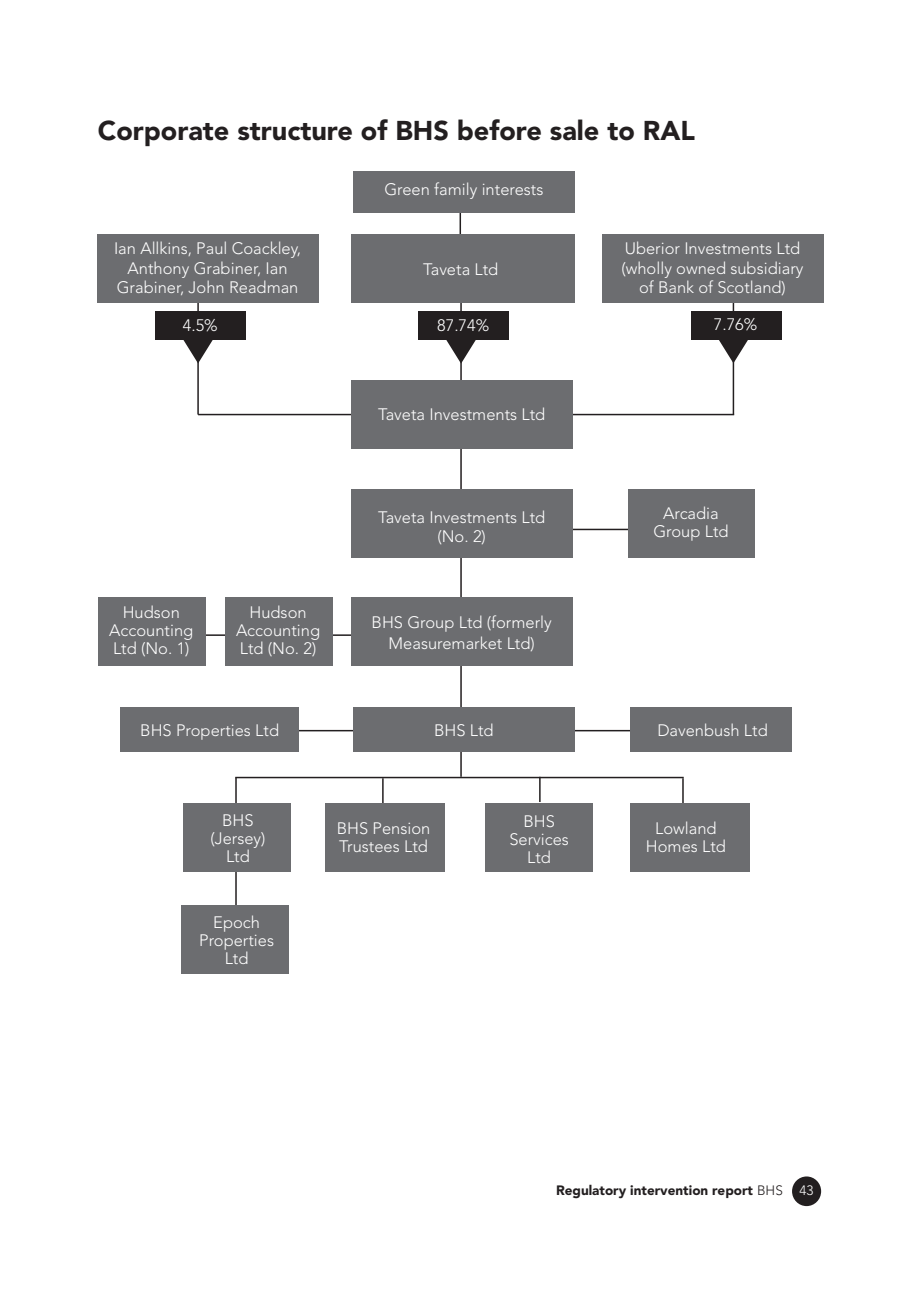
<style>
.page{position:relative;width:919px;height:1289px;background:#fff}
.page>*{position:absolute;margin:0;border:0;box-sizing:border-box;transform-origin:0 0}
.t1{font:900 27px "Avenir LT Std";color:#231f20}
.t2{font:300 16.5px/18px "Avenir LT Std";color:#fff;text-align:center}
.t3{font:900 13.5px "Avenir LT Std";color:#231f20}
.t4{font:300 13.5px "Avenir LT Std";color:#fff}
.s1{font-weight:300}
</style>
<div class="page">
<div style="left:792px;top:1176px;width:29px;height:29px;background:#231f20;border-radius:50%"></div>
<hr style="left:459px;top:194px;width:2px;height:70px;background:#231f20">
<div style="left:353px;top:171px;width:221px;height:41px;background:#6c6d70"></div>
<hr style="left:461px;top:528px;width:235px;height:2px;background:#231f20">
<div style="left:627px;top:489px;width:127px;height:68px;background:#6c6d70"></div>
<hr style="left:197px;top:296px;width:2px;height:118px;background:#231f20">
<hr style="left:460px;top:290px;width:2px;height:486px;background:#231f20">
<hr style="left:732px;top:286px;width:2px;height:128px;background:#231f20">
<svg style="left:682px;top:778px;width:1px;height:25px"></svg>
<svg style="left:539px;top:778px;width:1px;height:24px"></svg>
<svg style="left:382px;top:778px;width:1px;height:25px"></svg>
<hr style="left:235px;top:777px;width:2px;height:128px;background:#231f20">
<hr style="left:198px;top:414px;width:536px;height:1px;background:#231f20">
<hr style="left:280px;top:730px;width:364px;height:1px;background:#231f20">
<hr style="left:168px;top:634px;width:235px;height:2px;background:#231f20">
<hr style="left:235px;top:776px;width:448px;height:2px;background:#231f20">
<div style="left:351px;top:235px;width:223px;height:68px;background:#6c6d70"></div>
<div style="left:351px;top:380px;width:221px;height:68px;background:#6c6d70"></div>
<div style="left:351px;top:489px;width:221px;height:68px;background:#6c6d70"></div>
<div style="left:351px;top:598px;width:221px;height:68px;background:#6c6d70"></div>
<div style="left:353px;top:706px;width:221px;height:45px;background:#6c6d70"></div>
<div style="left:121px;top:706px;width:178px;height:45px;background:#6c6d70"></div>
<div style="left:629px;top:706px;width:162px;height:45px;background:#6c6d70"></div>
<div style="left:224px;top:598px;width:108px;height:68px;background:#6c6d70"></div>
<div style="left:325px;top:803px;width:120px;height:68px;background:#6c6d70"></div>
<div style="left:630px;top:803px;width:119px;height:68px;background:#6c6d70"></div>
<div style="left:98px;top:598px;width:108px;height:68px;background:#6c6d70"></div>
<div style="left:183px;top:803px;width:107px;height:68px;background:#6c6d70"></div>
<div style="left:181px;top:905px;width:108px;height:68px;background:#6c6d70"></div>
<div style="left:485px;top:803px;width:108px;height:68px;background:#6c6d70"></div>
<div style="left:602px;top:234px;width:221px;height:68px;background:#6c6d70"></div>
<div style="left:97px;top:234px;width:221px;height:68px;background:#6c6d70"></div>
<svg style="left:446px;top:340px;width:30px;height:23px"></svg>
<svg style="left:183px;top:340px;width:30px;height:23px"></svg>
<svg style="left:717px;top:339px;width:32px;height:24px"></svg>
<div style="left:418px;top:311px;width:91px;height:29px;background:#231f20"></div>
<div style="left:155px;top:311px;width:91px;height:29px;background:#231f20"></div>
<div style="left:690px;top:311px;width:91px;height:28px;background:#231f20"></div>
<h2 class="t1" style="left:98px;top:114px;width:598px">Corporate structure of BHS before sale to RAL</h2>
<p class="t2" style="left:384px;top:181px;width:160px">Green family interests</p>
<p class="t2" style="left:114px;top:239px;width:189px;line-height:19.5px">Ian Allkins, Paul Coackley,<br>Anthony Grabiner, Ian<br>Grabiner, John Readman</p>
<p class="t2" style="left:183px;top:316px;width:36px">4.5%</p>
<p class="t2" style="left:437px;top:316px;width:54px">87.74%</p>
<p class="t2" style="left:713px;top:316px;width:45px">7.76%</p>
<p class="t2" style="left:621px;top:239px;width:183px;line-height:19.5px">Uberior Investments Ltd (wholly owned subsidiary of Bank of Scotland)</p>
<p class="t2" style="left:423px;top:260px;width:77px">Taveta Ltd</p>
<p class="t2" style="left:109px;top:603px;width:86px">Hudson<br>Accounting<br>Ltd (No. 1)</p>
<p class="t2" style="left:236px;top:603px;width:86px">Hudson<br>Accounting<br>Ltd (No. 2)</p>
<p class="t2" style="left:378px;top:405px;width:169px">Taveta Investments Ltd</p>
<p class="t2" style="left:378px;top:507px;width:169px;line-height:19.6px">Taveta Investments Ltd (No. 2)</p>
<p class="t2" style="left:371px;top:612px;width:182px;line-height:21px">BHS Group Ltd (formerly<br>Measuremarket Ltd)</p>
<p class="t2" style="left:653px;top:504px;width:77px">Arcadia<br>Group Ltd</p>
<p class="t2" style="left:140px;top:721px;width:140px">BHS Properties Ltd</p>
<p class="t2" style="left:434px;top:721px;width:61px">BHS Ltd</p>
<p class="t2" style="left:657px;top:721px;width:112px">Davenbush Ltd</p>
<p class="t2" style="left:210px;top:811px;width:57px">BHS (Jersey)<br>Ltd</p>
<p class="t2" style="left:199px;top:913px;width:76px">Epoch<br>Properties<br>Ltd</p>
<p class="t2" style="left:509px;top:812px;width:61px">BHS<br>Services<br>Ltd</p>
<p class="t2" style="left:337px;top:819px;width:95px;text-align:left">BHS Pension<br>Trustees Ltd</p>
<p class="t2" style="left:646px;top:819px;width:82px">Lowland<br>Homes Ltd</p>
<p class="t3" style="left:556px;top:1181px;width:228px">Regulatory intervention report <span class="s1">BHS</span></p>
<p class="t4" style="left:799px;top:1182px;width:16px">43</p>
</div>
